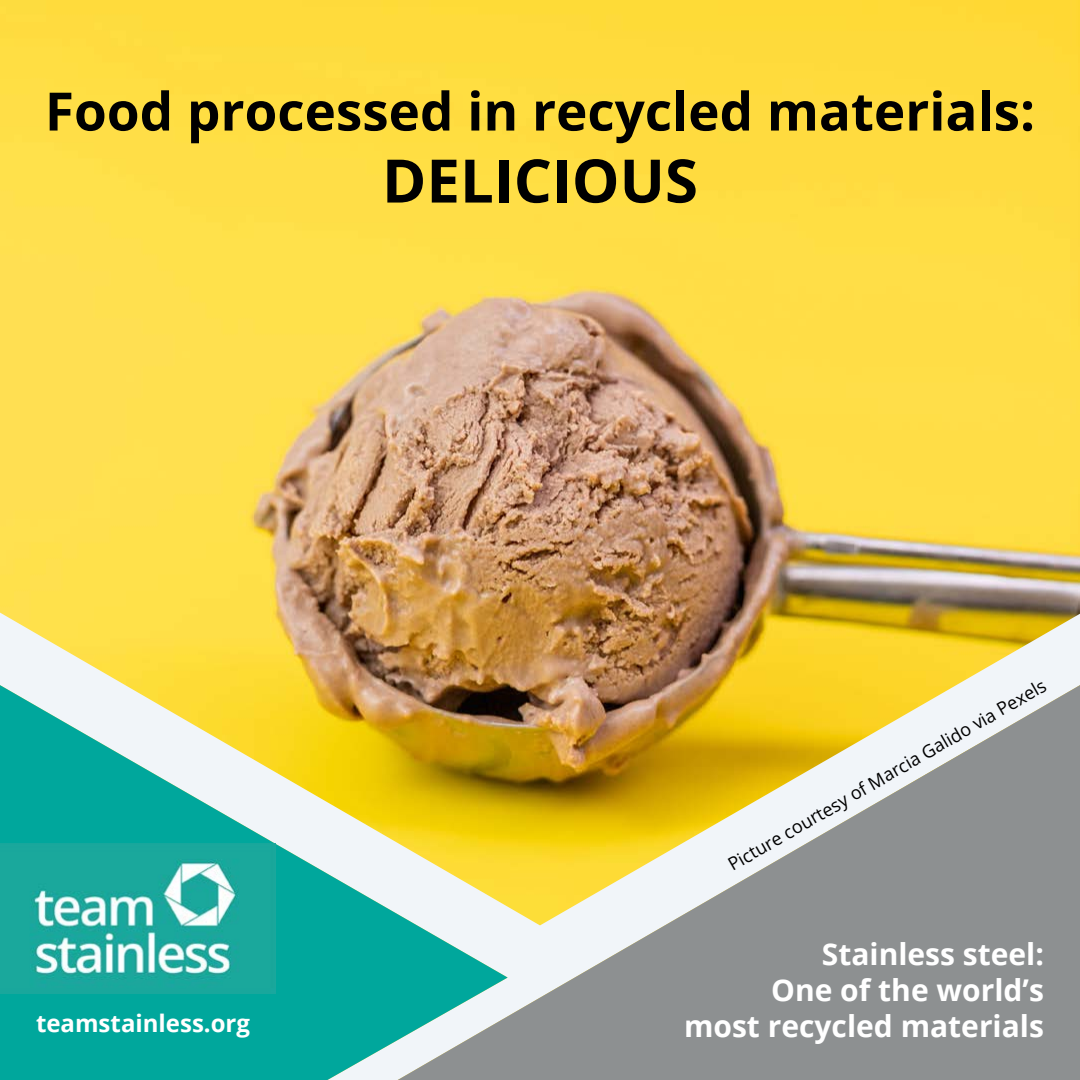
<style>
.page{position:relative;width:1080px;height:1080px;background:#fff}
.page>*{position:absolute;margin:0;border:0;box-sizing:border-box;transform-origin:0 0}
.t1{font:700 60px "Open Sans";color:#000}
.t2{font:700 53px "Open Sans";color:#000}
.t3{font:700 30px/36px "Open Sans";color:#fff;text-align:right}
.t4{font:700 24px "Open Sans";color:#fff}
.t5{font:18px "Open Sans";color:#000}
</style>
<div class="page">
<img style="left:0;top:0;width:1080px;height:613px">
<img style="left:0;top:613px;width:1080px;height:72px">
<svg style="left:0;top:685px;width:398px;height:395px;fill:#00a79c"></svg>
<svg style="left:398px;top:685px;width:682px;height:395px;fill:#8d9091"></svg>
<img style="left:0;top:843px;width:276px;height:150px">
<h2 class="t2" style="left:45px;top:74px;width:992px">Food processed in recycled materials:</h2>
<h1 class="t1" style="left:382px;top:138px;width:318px">DELICIOUS</h1>
<p class="t4" style="left:36px;top:1007px;width:216px">teamstainless.org</p>
<p class="t5" style="left:723px;top:855px;width:365px;rotate:-30deg">Picture courtesy of Marcia Galido via Pexels</p>
<p class="t3" style="left:684px;top:936px;width:361px">Stainless steel:<br>One of the world’s<br>most recycled materials</p>
</div>
